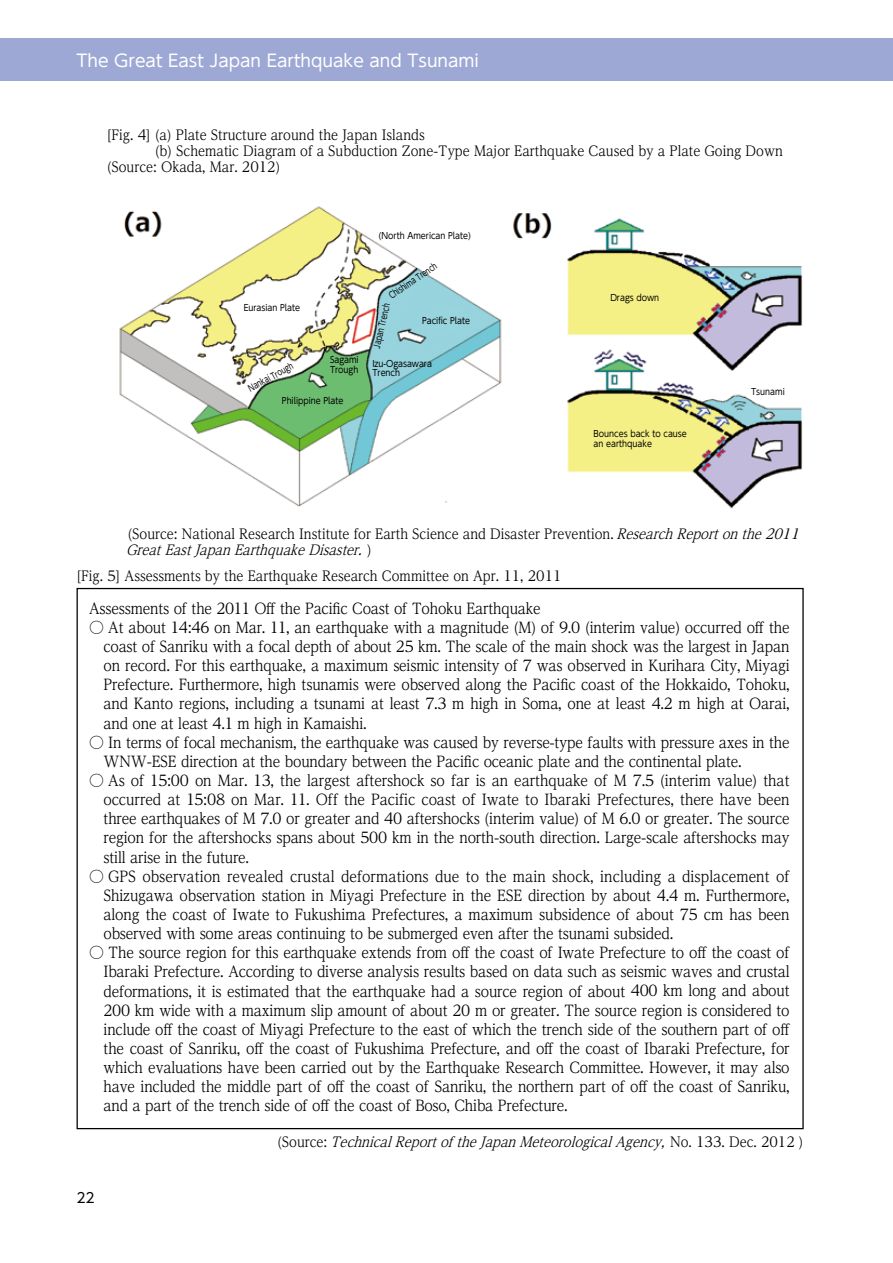
<style>
.page{position:relative;width:893px;height:1263px;background:#fff}
.page>*{position:absolute;margin:0;border:0;box-sizing:border-box;transform-origin:0 0}
.t1{font:16.95px "UD Shin Go Pr 6";color:#fff}
.t2{font:14.85px/19.2px "UD Reimin Pr 6";letter-spacing:-.015em;color:#000;text-align:justify}
.t3{font:14.85px "UD Reimin Pr 6";letter-spacing:-.015em;color:#000;scale:.9 1}
.t4{font:13.8px/15.9px "UD Reimin Pr 6";color:#000;scale:.9 1}
.t5{font:italic 13.8px "UD Reimin Pr 6";color:#000;scale:.9 1}
.t6{font:13.8px "UD Shin Go Pr 6";color:#000}
.t7{font:8.85px/9.6px "UD Shin Go Pr 6";color:#000;scale:.9 1}
.t8{font:8.85px "UD Shin Go Pr 6";color:#000;scale:.75 1}
.s1{font-style:italic}
.s2{font-style:normal}
</style>
<div class="page">
<div style="left:0;top:38px;width:893px;height:43px;background:#9ea8d4"></div>
<img style="left:119px;top:206px;width:683px;height:303px">
<p class="t1" style="left:77px;top:47px;width:404px">The Great East Japan Earthquake and Tsunami</p>
<p class="t4" style="left:107px;top:126px;width:753px">[Fig. 4] (a) Plate Structure around the Japan Islands<br>　　　　(b) Schematic Diagram of a Subduction Zone-Type Major Earthquake Caused by a Plate Going Down (Source: Okada, Mar. 2012)</p>
<p class="t7" style="left:379px;top:230px;width:104px">(North American Plate)</p>
<p class="t7" style="left:244px;top:302px;width:64px">Eurasian Plate</p>
<p class="t8" style="left:386px;top:290px;width:76px;rotate:-34deg">Chishima Trench</p>
<p class="t8" style="left:370px;top:346px;width:62px;rotate:-77deg">Japan Trench</p>
<p class="t7" style="left:422px;top:316px;width:55px">Pacific Plate</p>
<p class="t8" style="left:246px;top:382px;width:67px;rotate:-28deg">Nankai Trough</p>
<p class="t7" style="left:330px;top:355px;width:33px">Sagami<br>Trough</p>
<p class="t7" style="left:372px;top:358px;width:68px">Izu-Ogasawara<br>Trench</p>
<p class="t7" style="left:282px;top:396px;width:70px">Philippine Plate</p>
<p class="t7" style="left:610px;top:292px;width:56px">Drags down</p>
<p class="t7" style="left:594px;top:429px;width:105px">Bounces back to cause an earthquake</p>
<p class="t7" style="left:751px;top:387px;width:39px">Tsunami</p>
<p class="t4" style="left:126px;top:526px;width:755px">(Source: National Research Institute for Earth Science and Disaster Prevention. <span class="s1">ResearchReportonthe2011<br>GreatEastJapanEarthquakeDisaster.</span>)</p>
<p class="t4" style="left:77px;top:568px;width:540px">[Fig. 5] Assessments by the Earthquake Research Committee on Apr. 11, 2011</p>
<p class="t3" style="left:89px;top:596px;width:503px">Assessments of the 2011 Off the Pacific Coast of Tohoku Earthquake</p>
<p class="t2" style="left:103px;top:617px;width:688px;text-indent:-14px">○ At about 14:46 on Mar. 11, an earthquake with a magnitude (M) of 9.0 (interim value) occurred off the coast of Sanriku with a focal depth of about 25 km. The scale of the main shock was the largest in Japan on record. For this earthquake, a maximum seismic intensity of 7 was observed in Kurihara City, Miyagi Prefecture. Furthermore, high tsunamis were observed along the Pacific coast of the Hokkaido, Tohoku, and Kanto regions, including a tsunami at least 7.3 m high in Soma, one at least 4.2 m high at Oarai, and one at least 4.1 m high in Kamaishi.</p>
<p class="t2" style="left:104px;top:732px;width:688px;text-indent:-14px">○ In terms of focal mechanism, the earthquake was caused by reverse-type faults with pressure axes in the<br>WNW-ESE direction at the boundary between the Pacific oceanic plate and the continental plate.</p>
<p class="t2" style="left:103px;top:770px;width:688px;text-indent:-14px">○ As of 15:00 on Mar. 13, the largest aftershock so far is an earthquake of M 7.5 (interim value) that occurred at 15:08 on Mar. 11. Off the Pacific coast of Iwate to Ibaraki Prefectures, there have been three earthquakes of M 7.0 or greater and 40 aftershocks (interim value) of M 6.0 or greater. The source region for the aftershocks spans about 500 km in the north-south direction. Large-scale aftershocks may still arise in the future.</p>
<p class="t2" style="left:103px;top:866px;width:688px;text-indent:-14px">○ GPS observation revealed crustal deformations due to the main shock, including a displacement of Shizugawa observation station in Miyagi Prefecture in the ESE direction by about 4.4 m. Furthermore, along the coast of Iwate to Fukushima Prefectures, a maximum subsidence of about 75 cm has been observed with some areas continuing to be submerged even after the tsunami subsided.</p>
<p class="t2" style="left:103px;top:942px;width:688px;text-indent:-14px">○ The source region for this earthquake extends from off the coast of Iwate Prefecture to off the coast of Ibaraki Prefecture. According to diverse analysis results based on data such as seismic waves and crustal deformations, it is estimated that the earthquake had a source region of about 400 km long and about 200 km wide with a maximum slip amount of about 20 m or greater. The source region is considered to include off the coast of Miyagi Prefecture to the east of which the trench side of the southern part of off the coast of Sanriku, off the coast of Fukushima Prefecture, and off the coast of Ibaraki Prefecture, for which evaluations have been carried out by the Earthquake Research Committee. However, it may also have included the middle part of off the coast of Sanriku, the northern part of off the coast of Sanriku, and a part of the trench side of off the coast of Boso, Chiba Prefecture.</p>
<p class="t6" style="left:77px;top:1186px;width:20px">22</p>
<p class="t5" style="left:277px;top:1130px;width:586px"><span class="s2">( S o u r c e :</span> TechnicalReportoftheJapanMeteorologicalAgency,<span class="s2">N o . 1 3 3 . D e c . 2 0 1 2 )</span></p>
</div>
